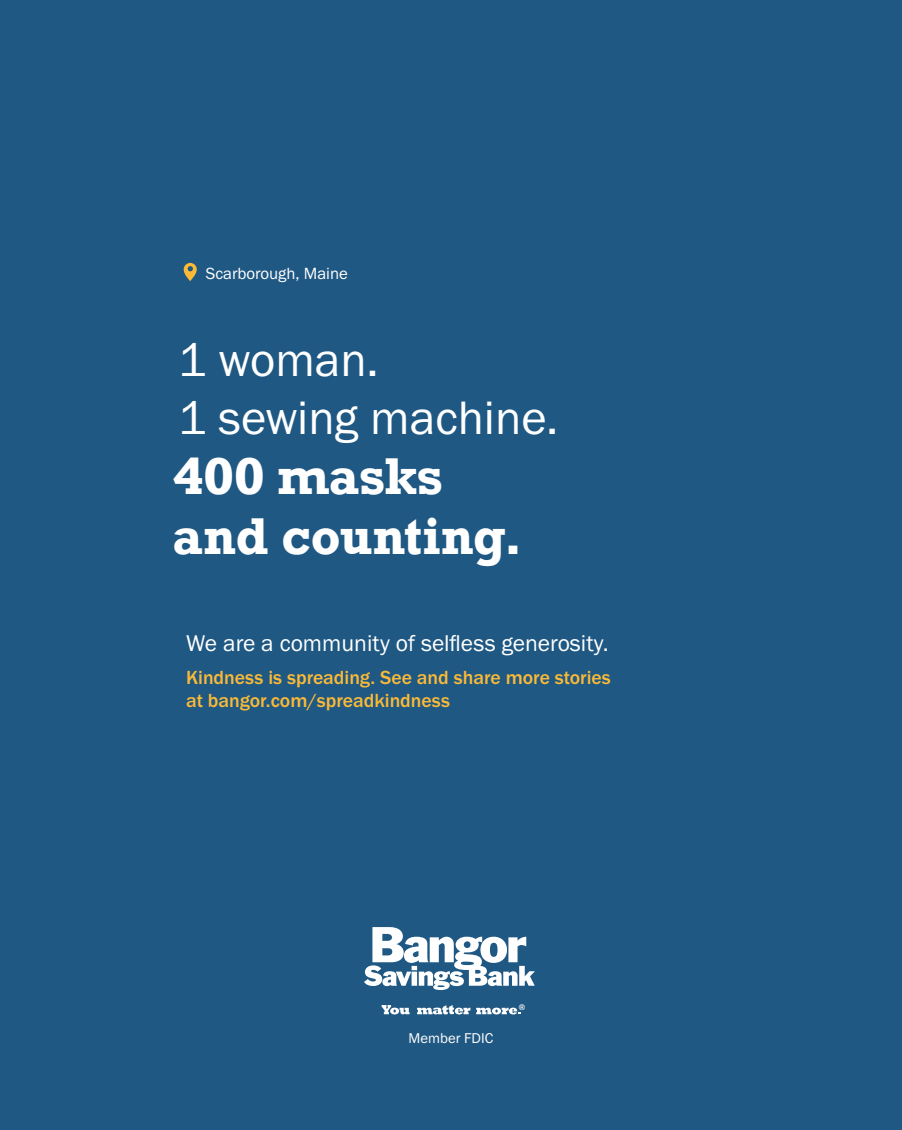
<style>
.page{position:relative;width:902px;height:1130px;background:#fff}
.page>*{position:absolute;margin:0;border:0;box-sizing:border-box;transform-origin:0 0}
.t1{font:48.5px "Franklin Gothic URW Boo";color:#fff}
.t2{font:700 48.5px/60px "Rockwell";color:#fff}
.t3{font:23.62px "Franklin Gothic URW Boo";color:#fff}
.t4{font:500 19.75px/23.6px "Franklin Gothic URW";color:#faba38}
.t5{font:16.75px "Franklin Gothic URW Boo";color:#fff}
.t6{font:14.75px "Franklin Gothic URW Boo";color:#fff}
.t7{font:500 8.5px "Franklin Gothic URW";color:#fff}
</style>
<div class="page">
<div style="left:0;top:0;width:901px;height:1129px;background:#1f5883"></div>
<svg style="left:184px;top:263px;width:13px;height:18px"></svg>
<svg style="left:364px;top:927px;width:171px;height:62px"></svg>
<svg style="left:381px;top:1005px;width:28px;height:9px"></svg>
<svg style="left:417px;top:1005px;width:53px;height:9px"></svg>
<svg style="left:476px;top:1007px;width:44px;height:7px"></svg>
<p class="t5" style="left:206px;top:263px;width:144px">Scarborough, Maine</p>
<p class="t1" style="left:178px;top:329px;width:202px">1 woman.</p>
<p class="t1" style="left:178px;top:388px;width:382px">1 sewing machine.</p>
<p class="t2" style="left:173px;top:445px;width:351px">400 masks and counting.</p>
<p class="t3" style="left:186px;top:628px;width:424px">We are a community of selfless generosity.</p>
<p class="t4" style="left:186px;top:665px;width:426px">Kindness is spreading. See and share more stories at bangor.com/spreadkindness</p>
<p class="t6" style="left:408px;top:1028px;width:86px">Member FDIC</p>
<p class="t7" style="left:518px;top:1001px;width:8px">®</p>
</div>
